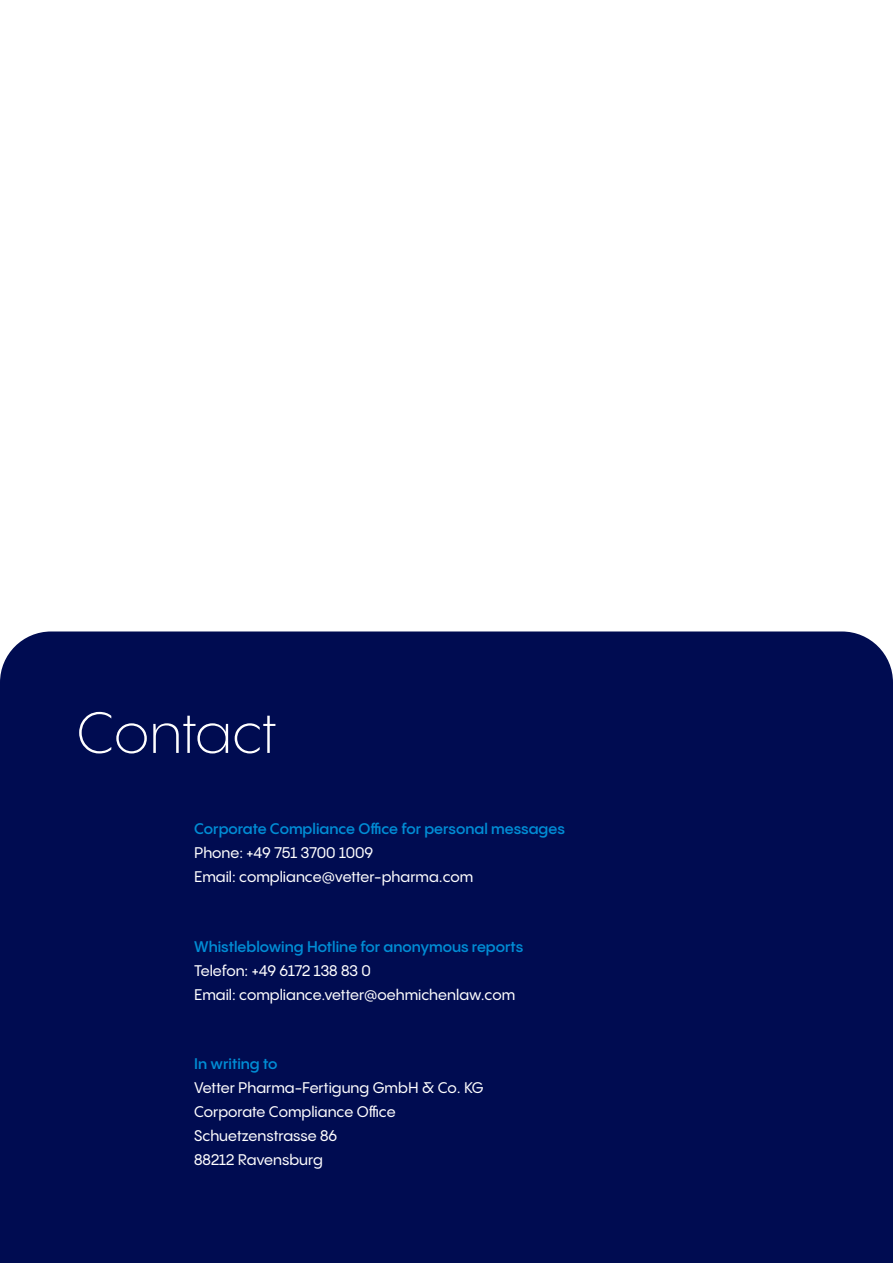
<style>
.page{position:relative;width:893px;height:1263px;background:#fff}
.page>*{position:absolute;margin:0;border:0;box-sizing:border-box;transform-origin:0 0}
.zwischentitel{font:300 57px "PP Pangram Sans";color:#fff}
.fließtext{font:500 15px "PP Pangram Sans";color:#fff}
.unterthemen{font:600 15px "PP Pangram Sans";color:#008dd5}
.fließtext-2{font:600 15px "PP Pangram Sans";color:#008dd5}
</style>
<div class="page">
<div style="left:0;top:631px;width:893px;height:632px;background:#000c51"></div>
<p class="zwischentitel" style="left:77px;top:698px;width:202px">Contact</p>
<p class="unterthemen" style="left:194px;top:819px;width:372px">Corporate Compliance Office for personal messages</p>
<p class="fließtext" style="left:194px;top:843px;width:181px">Phone: +49 751 3700 1009</p>
<p class="fließtext" style="left:194px;top:867px;width:281px">Email: compliance@vetter-pharma.com</p>
<p class="unterthemen" style="left:194px;top:938px;width:331px">Whistleblowing Hotline for anonymous reports</p>
<p class="fließtext" style="left:194px;top:962px;width:178px">Telefon: +49 6172 138 83 0</p>
<p class="fließtext" style="left:194px;top:986px;width:322px">Email: compliance.vetter@oehmichenlaw.com</p>
<p class="fließtext-2" style="left:194px;top:1055px;width:85px">In writing to</p>
<p class="fließtext" style="left:194px;top:1079px;width:291px">Vetter Pharma-Fertigung GmbH &amp; Co. KG</p>
<p class="fließtext" style="left:194px;top:1103px;width:203px">Corporate Compliance Office</p>
<p class="fließtext" style="left:194px;top:1127px;width:145px">Schuetzenstrasse 86</p>
<p class="fließtext" style="left:194px;top:1151px;width:130px">88212 Ravensburg</p>
</div>
